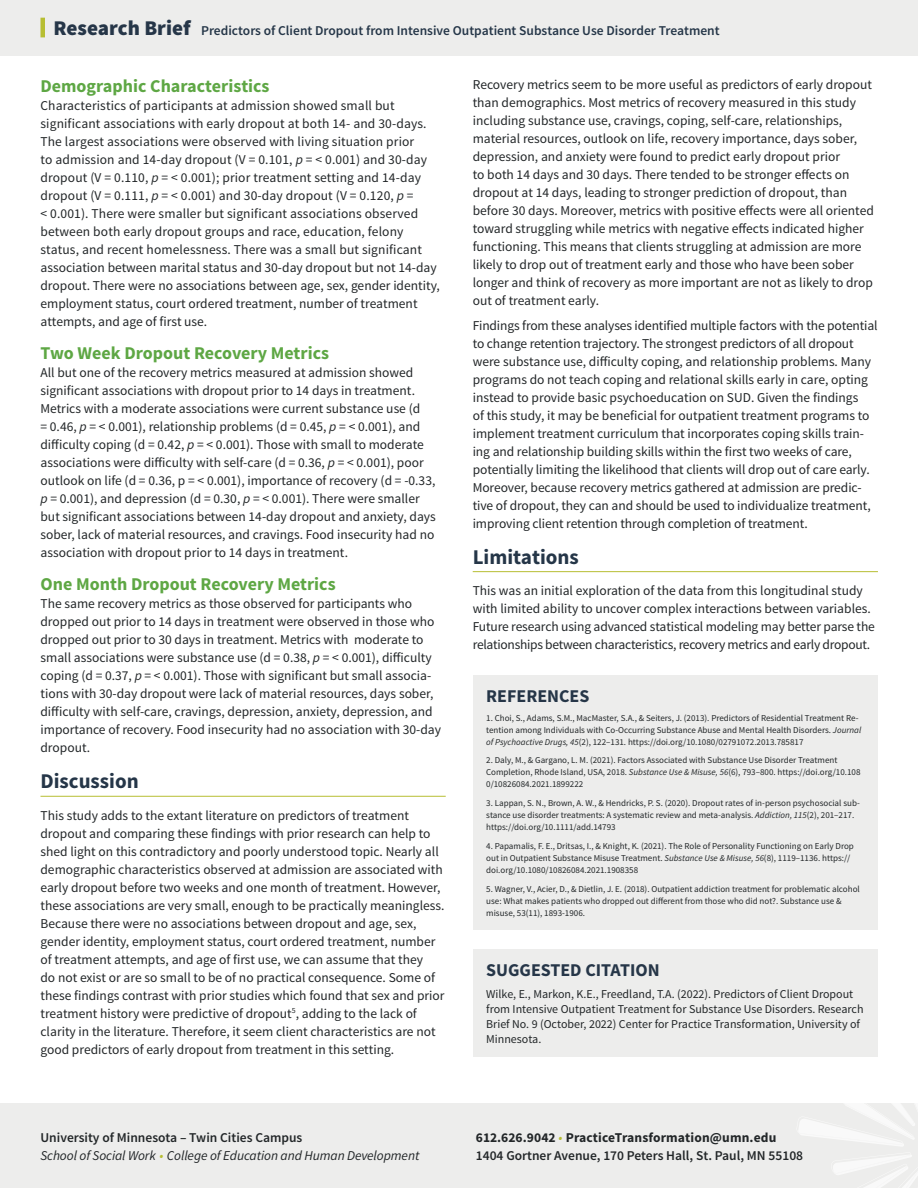
<style>
.page{position:relative;width:918px;height:1188px;background:#fff}
.page>*{position:absolute;margin:0;border:0;box-sizing:border-box;transform-origin:0 0}
.t1{font:700 21px "Source Sans Pro";color:#253648}
.t2{font:700 18px "Source Sans Pro";color:#5ea744}
.t3{font:700 18px "Source Sans Pro";color:#263648}
.t4{font:13.5px/18px "Source Sans Pro";color:#222628}
.t5{font:italic 13.5px/18px "Source Sans Pro";letter-spacing:-.005em;color:#222628}
.t6{font:600 13.5px "Source Sans Pro";color:#253648}
.t7{font:600 13.5px "Source Sans Pro";color:#222628}
.t8{font:700 13.5px "Source Sans Pro";letter-spacing:.01em;color:#222628}
.t9{font:12px/15px "Source Sans Pro";color:#222628}
.t10{font:9px/12px "Source Sans Pro";color:#222628}
.s1{font-weight:900;font-size:21px;color:#263648}
.s2{font-style:italic}
.s3{font-weight:600;font-style:normal}
.s4{color:#b7be33}
.s5{font-weight:400;font-style:italic;color:#b7be33}
</style>
<div class="page">
<hr style="left:40px;top:796px;width:406px;height:1px;background:#b7be33">
<hr style="left:473px;top:571px;width:405px;height:1px;background:#b7be33">
<div style="left:0;top:0;width:918px;height:55px;background:#ededec"></div>
<div style="left:40px;top:18px;width:5px;height:19px;background:#b7be33"></div>
<div style="left:473px;top:675px;width:405px;height:254px;background:#ededec"></div>
<div style="left:0;top:1104px;width:918px;height:84px;background:#ededec"></div>
<svg style="left:797px;top:1056px;width:121px;height:132px"></svg>
<div style="left:473px;top:949px;width:405px;height:107px;background:#ededec"></div>
<p class="t6" style="left:54px;top:22px;width:668px"><span class="s1">Research Brief</span> Predictors of Client Dropout from Intensive Outpatient Substance Use Disorder Treatment</p>
<h2 class="t2" style="left:40px;top:75px;width:231px">Demographic Characteristics</h2>
<p class="t4" style="left:40px;top:97px;width:401px">Characteristics of participants at admission showed small but significant associations with early dropout at both 14- and 30-days.<br>The largest associations were observed with living situation prior<br>to admission and 14-day dropout (V = 0.101, <span class="s2">p</span> = &lt; 0.001) and 30-day dropout (V = 0.110, <span class="s2">p</span> = &lt; 0.001); prior treatment setting and 14-day dropout (V = 0.111, <span class="s2">p</span> = &lt; 0.001) and 30-day dropout (V = 0.120, <span class="s2">p</span> =<br>&lt; 0.001). There were smaller but significant associations observed between both early dropout groups and race, education, felony status, and recent homelessness. There was a small but significant association between marital status and 30-day dropout but not 14-day dropout. There were no associations between age, sex, gender identity, employment status, court ordered treatment, number of treatment attempts, and age of first use.</p>
<h2 class="t2" style="left:40px;top:342px;width:290px">Two Week Dropout Recovery Metrics</h2>
<p class="t4" style="left:40px;top:364px;width:397px">All but one of the recovery metrics measured at admission showed significant associations with dropout prior to 14 days in treatment.<br>Metrics with a moderate associations were current substance use (d<br>= 0.46, <span class="s2">p</span> = &lt; 0.001), relationship problems (d = 0.45, <span class="s2">p</span> = &lt; 0.001), and difficulty coping (d = 0.42, <span class="s2">p</span> = &lt; 0.001). Those with small to moderate associations were difficulty with self-care (d = 0.36, <span class="s2">p</span> = &lt; 0.001), poor outlook on life (d = 0.36, p = &lt; 0.001), importance of recovery (d = -0.33, <span class="s2">p</span> = 0.001), and depression (d = 0.30, <span class="s2">p</span> = &lt; 0.001). There were smaller but significant associations between 14-day dropout and anxiety, days sober, lack of material resources, and cravings. Food insecurity had no association with dropout prior to 14 days in treatment.</p>
<h2 class="t2" style="left:40px;top:573px;width:297px">One Month Dropout Recovery Metrics</h2>
<p class="t4" style="left:40px;top:595px;width:402px">The same recovery metrics as those observed for participants who dropped out prior to 14 days in treatment were observed in those who dropped out prior to 30 days in treatment. Metrics with moderate to small associations were substance use (d = 0.38, <span class="s2">p</span> = &lt; 0.001), difficulty coping (d = 0.37, <span class="s2">p</span> = &lt; 0.001). Those with significant but small associa&shy;tions with 30-day dropout were lack of material resources, days sober, difficulty with self-care, cravings, depression, anxiety, depression, and importance of recovery. Food insecurity had no association with 30-day dropout.</p>
<h1 class="t1" style="left:40px;top:768px;width:100px">Discussion</h1>
<p class="t4" style="left:40px;top:807px;width:406px">This study adds to the extant literature on predictors of treatment dropout and comparing these findings with prior research can help to shed light on this contradictory and poorly understood topic. Nearly all demographic characteristics observed at admission are associated with early dropout before two weeks and one month of treatment. However, these associations are very small, enough to be practically meaningless.<br>Because there were no associations between dropout and age, sex, gender identity, employment status, court ordered treatment, number of treatment attempts, and age of first use, we can assume that they<br>do not exist or are so small to be of no practical consequence. Some of these findings contrast with prior studies which found that sex and prior treatment history were predictive of dropout<sup>5</sup>, adding to the lack of clarity in the literature. Therefore, it seem client characteristics are not good predictors of early dropout from treatment in this setting.</p>
<p class="t4" style="left:473px;top:76px;width:403px">Recovery metrics seem to be more useful as predictors of early dropout than demographics. Most metrics of recovery measured in this study including substance use, cravings, coping, self-care, relationships, material resources, outlook on life, recovery importance, days sober, depression, and anxiety were found to predict early dropout prior<br>to both 14 days and 30 days. There tended to be stronger effects on dropout at 14 days, leading to stronger prediction of dropout, than before 30 days. Moreover, metrics with positive effects were all oriented toward struggling while metrics with negative effects indicated higher functioning. This means that clients struggling at admission are more likely to drop out of treatment early and those who have been sober longer and think of recovery as more important are not as likely to drop out of treatment early.</p>
<p class="t4" style="left:473px;top:316px;width:406px">Findings from these analyses identified multiple factors with the potential to change retention trajectory. The strongest predictors of all dropout were substance use, difficulty coping, and relationship problems. Many programs do not teach coping and relational skills early in care, opting instead to provide basic psychoeducation on SUD. Given the findings<br>of this study, it may be beneficial for outpatient treatment programs to implement treatment curriculum that incorporates coping skills train&shy;ing and relationship building skills within the first two weeks of care, potentially limiting the likelihood that clients will drop out of care early.<br>Moreover, because recovery metrics gathered at admission are predic&shy;tive of dropout, they can and should be used to individualize treatment, improving client retention through completion of treatment.</p>
<h1 class="t1" style="left:473px;top:543px;width:108px">Limitations</h1>
<p class="t4" style="left:473px;top:582px;width:404px">This was an initial exploration of the data from this longitudinal study with limited ability to uncover complex interactions between variables.<br>Future research using advanced statistical modeling may better parse the relationships between characteristics, recovery metrics and early dropout.</p>
<h2 class="t3" style="left:486px;top:684px;width:105px">REFERENCES</h2>
<p class="t10" style="left:486px;top:712px;width:377px">1. Choi, S., Adams, S.M., MacMaster, S.A., &amp; Seiters, J. (2013). Predictors of Residential Treatment Re&shy;tention among Individuals with Co-Occurring Substance Abuse and Mental Health Disorders. <span class="s2">Journal of Psychoactive Drugs, 45</span>(2), 122–131. https://doi.org/10.1080/02791072.2013.785817</p>
<p class="t10" style="left:486px;top:755px;width:376px">2. Daly, M., &amp; Gargano, L. M. (2021). Factors Associated with Substance Use Disorder Treatment<br>Completion, Rhode Island, USA, 2018. <span class="s2">Substance Use &amp; Misuse, 56</span>(6), 793–800. https://doi.org/10.108<br>0/10826084.2021.1899222</p>
<p class="t10" style="left:486px;top:797px;width:375px">3. Lappan, S. N., Brown, A. W., &amp; Hendricks, P. S. (2020). Dropout rates of in-person psychosocial sub&shy;stance use disorder treatments: A systematic review and meta-analysis. <span class="s2">Addiction, 115</span>(2), 201–217. https://doi.org/10.1111/add.14793</p>
<p class="t10" style="left:486px;top:840px;width:369px">4. Papamalis, F. E., Dritsas, I., &amp; Knight, K. (2021). The Role of Personality Functioning on Early Drop out in Outpatient Substance Misuse Treatment. <span class="s2">Substance Use &amp; Misuse, 56</span>(8), 1119–1136. https:// doi.org/10.1080/10826084.2021.1908358</p>
<p class="t10" style="left:486px;top:883px;width:375px">5. Wagner, V., Acier, D., &amp; Dietlin, J. E. (2018). Outpatient addiction treatment for problematic alcohol use: What makes patients who dropped out different from those who did not?. Substance use &amp; misuse, 53(11), 1893-1906.</p>
<h2 class="t3" style="left:486px;top:959px;width:175px">SUGGESTED CITATION</h2>
<p class="t9" style="left:486px;top:987px;width:379px">Wilke, E., Markon, K.E., Freedland, T.A. (2022). Predictors of Client Dropout from Intensive Outpatient Treatment for Substance Use Disorders. Research Brief No. 9 (October, 2022) Center for Practice Transformation, University of Minnesota.</p>
<p class="t5" style="left:40px;top:1128px;width:380px"><span class="s3">University of Minnesota – Twin Cities Campus<br></span>School of Social Work <span class="s4">•</span> College of Education and Human Development</p>
<p class="t8" style="left:476px;top:1129px;width:302px">612.626.9042 <span class="s5">•</span> PracticeTransformation@umn.edu</p>
<p class="t7" style="left:476px;top:1147px;width:329px">1404 Gortner Avenue, 170 Peters Hall, St. Paul, MN 55108</p>
</div>
